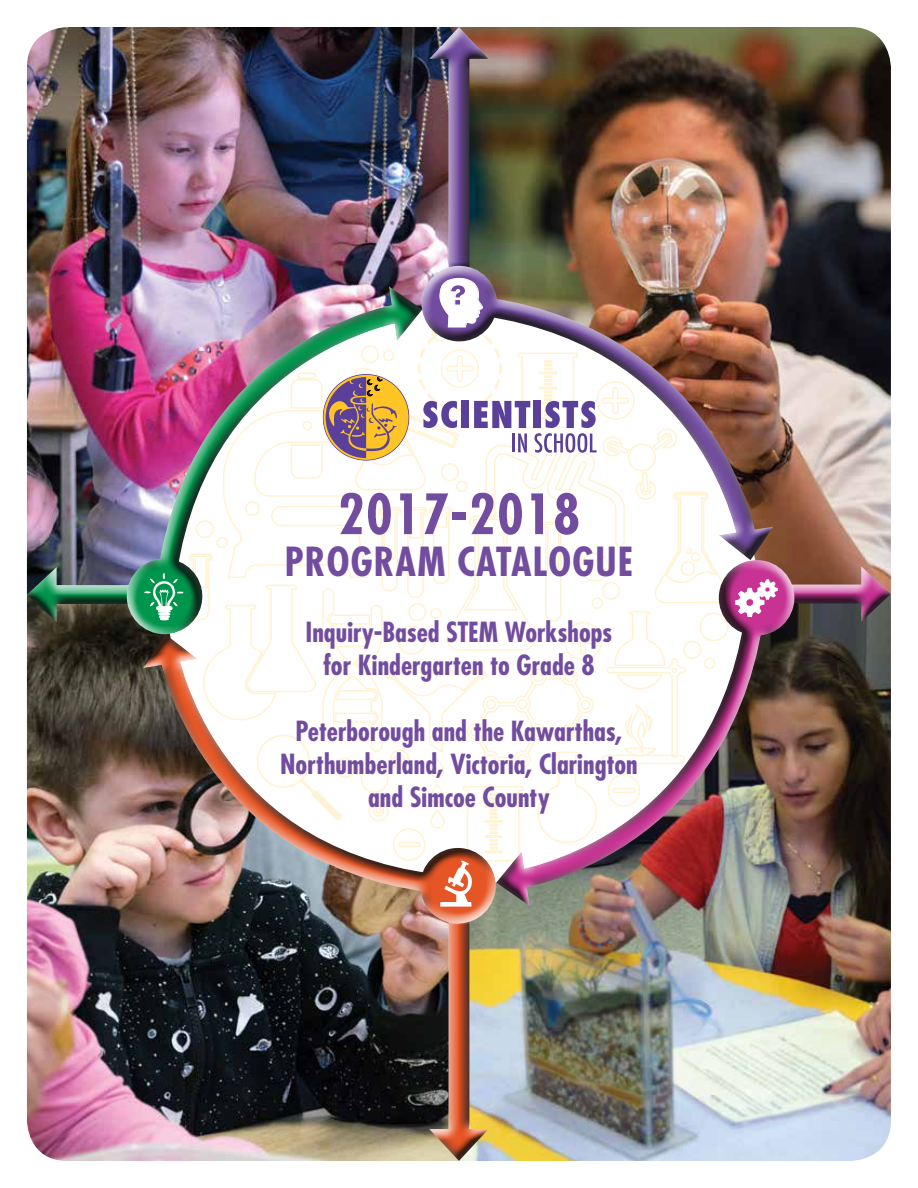
<style>
.page{position:relative;width:918px;height:1188px;background:#fff}
.page>*{position:absolute;margin:0;border:0;box-sizing:border-box;transform-origin:0 0}
.t1{font:700 condensed 54px "Futura";letter-spacing:.03em;color:#724c9f}
.t2{font:700 condensed 39px "Futura";letter-spacing:.03em;color:#724c9f}
.t3{font:700 condensed 27px/33px "Futura";color:#724c9f;text-align:center}
</style>
<div class="page">
<img style="left:27px;top:27px;width:864px;height:1134px">
<div style="left:427px;top:914px;width:62px;height:249px;background:#000;opacity:.75"></div>
<div style="left:783px;top:565px;width:109px;height:57px;background:#fff;opacity:.75"></div>
<div style="left:783px;top:587px;width:109px;height:35px;background:#000;opacity:.75"></div>
<div style="left:427px;top:27px;width:62px;height:247px;background:#fff;opacity:.75"></div>
<div style="left:427px;top:36px;width:62px;height:238px;background:#000;opacity:.75"></div>
<div style="left:27px;top:565px;width:117px;height:57px;background:#fff;opacity:.75"></div>
<div style="left:27px;top:588px;width:117px;height:34px;background:#000;opacity:.75"></div>
<img style="left:415px;top:264px;width:364px;height:12px">
<img style="left:415px;top:276px;width:364px;height:275px">
<svg style="left:784px;top:551px;width:13px;height:364px;background:#77594e"></svg>
<img style="left:497px;top:551px;width:287px;height:364px">
<div style="left:142px;top:650px;width:355px;height:275px;background:#fff;opacity:.75"></div>
<div style="left:142px;top:632px;width:355px;height:280px;background:#000;opacity:.75"></div>
<img style="left:125px;top:280px;width:12px;height:361px">
<img style="left:137px;top:280px;width:186px;height:361px">
<img style="left:126px;top:558px;width:77px;height:110px">
<svg style="left:323px;top:277px;width:312px;height:384px"></svg>
<div style="left:440px;top:860px;width:32px;height:47px;background:#e65525"></div>
<svg style="left:718px;top:527px;width:77px;height:109px;background:#a96188"></svg>
<h1 class="t1" style="left:338px;top:481px;width:243px">2017-2018</h1>
<h2 class="t2" style="left:285px;top:538px;width:350px">PROGRAM CATALOGUE</h2>
<p class="t3" style="left:306px;top:616px;width:308px">Inquiry-Based STEM Workshops for Kindergarten to Grade 8</p>
<p class="t3" style="left:280px;top:715px;width:359px">Peterborough and the Kawarthas,<br>Northumberland, Victoria, Clarington and Simcoe County</p>
</div>
